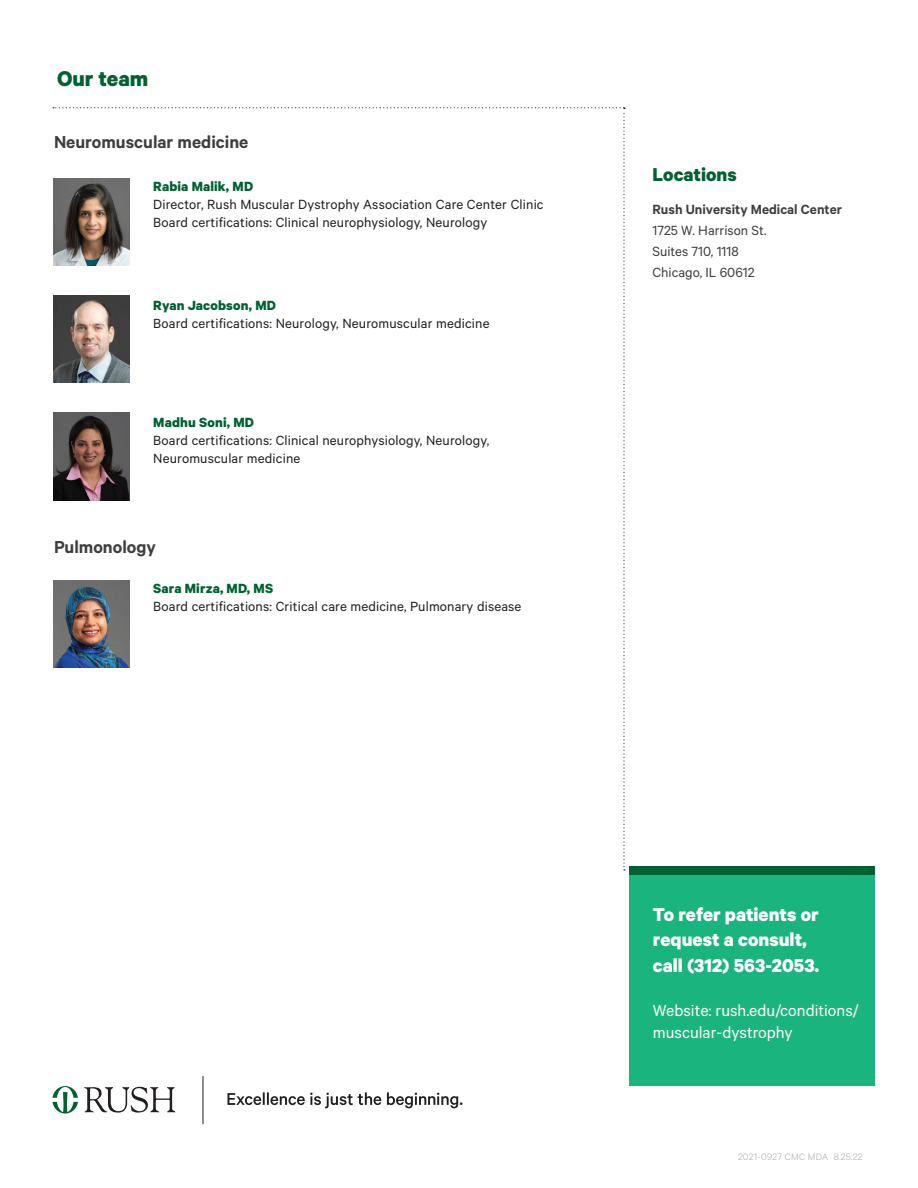
<style>
.page{position:relative;width:918px;height:1188px;background:#fff}
.page>*{position:absolute;margin:0;border:0;box-sizing:border-box;transform-origin:0 0}
.t1{font:700 24px "Calibre";color:#006231}
.t2{font:700 21px/25.2px "Calibre";color:#fff}
.t3{font:700 21px "Calibre";color:#006231}
.t4{font:600 19.5px "Calibre";color:#3e3e3f}
.t5{font:18px/21.6px "Calibre";color:#fff}
.t6{font:15px/18px "Calibre";letter-spacing:.01em;color:#231f20}
.t7{font:700 15px "Calibre";letter-spacing:.01em;color:#006231}
.t8{font:15px/21px "Calibre";color:#3e3e3f}
.t9{font:600 15px "Calibre";color:#3e3e3f}
.t10{font:300 10.5px "Calibre";letter-spacing:.025em;color:#a8a9ad}
</style>
<div class="page">
<svg style="left:227px;top:1092px;width:235px;height:16px"></svg>
<svg style="left:84px;top:1086px;width:91px;height:27px"></svg>
<svg style="left:52px;top:1086px;width:26px;height:28px"></svg>
<hr style="left:203px;top:1076px;width:1px;height:48px;background:#231f20">
<div style="left:629px;top:872px;width:246px;height:214px;background:#1ab47f"></div>
<div style="left:629px;top:867px;width:246px;height:8px;background:#006231"></div>
<svg style="left:53px;top:107px;width:572px;height:764px"></svg>
<h1 class="t1" style="left:57px;top:63px;width:93px">Our team</h1>
<h3 class="t4" style="left:54px;top:130px;width:196px">Neuromuscular medicine</h3>
<p class="t7" style="left:153px;top:177px;width:101px">Rabia Malik, MD</p>
<p class="t6" style="left:153px;top:195px;width:392px">Director, Rush Muscular Dystrophy Association Care Center Clinic<br>Board certifications: Clinical neurophysiology, Neurology</p>
<p class="t7" style="left:153px;top:296px;width:124px">Ryan Jacobson, MD</p>
<p class="t6" style="left:153px;top:313px;width:338px">Board certifications: Neurology, Neuromuscular medicine</p>
<p class="t7" style="left:153px;top:413px;width:102px">Madhu Soni, MD</p>
<p class="t6" style="left:153px;top:430px;width:338px">Board certifications: Clinical neurophysiology, Neurology,<br>Neuromuscular medicine</p>
<h3 class="t4" style="left:54px;top:535px;width:104px">Pulmonology</h3>
<p class="t7" style="left:153px;top:579px;width:121px">Sara Mirza, MD, MS</p>
<p class="t6" style="left:153px;top:597px;width:370px">Board certifications: Critical care medicine, Pulmonary disease</p>
<h2 class="t3" style="left:652px;top:161px;width:86px">Locations</h2>
<p class="t9" style="left:652px;top:200px;width:191px">Rush University Medical Center</p>
<p class="t8" style="left:652px;top:219px;width:116px">1725 W. Harrison St.<br>Suites 710, 1118<br>Chicago, IL 60612</p>
<h2 class="t2" style="left:653px;top:901px;width:168px">To refer patients or request a consult, call (312) 563-2053.</h2>
<p class="t5" style="left:653px;top:999px;width:207px">Website: rush.edu/conditions/ muscular-dystrophy</p>
<p class="t10" style="left:738px;top:1151px;width:126px">2021-0927 CMC MDA 8.25.22</p>
</div>
